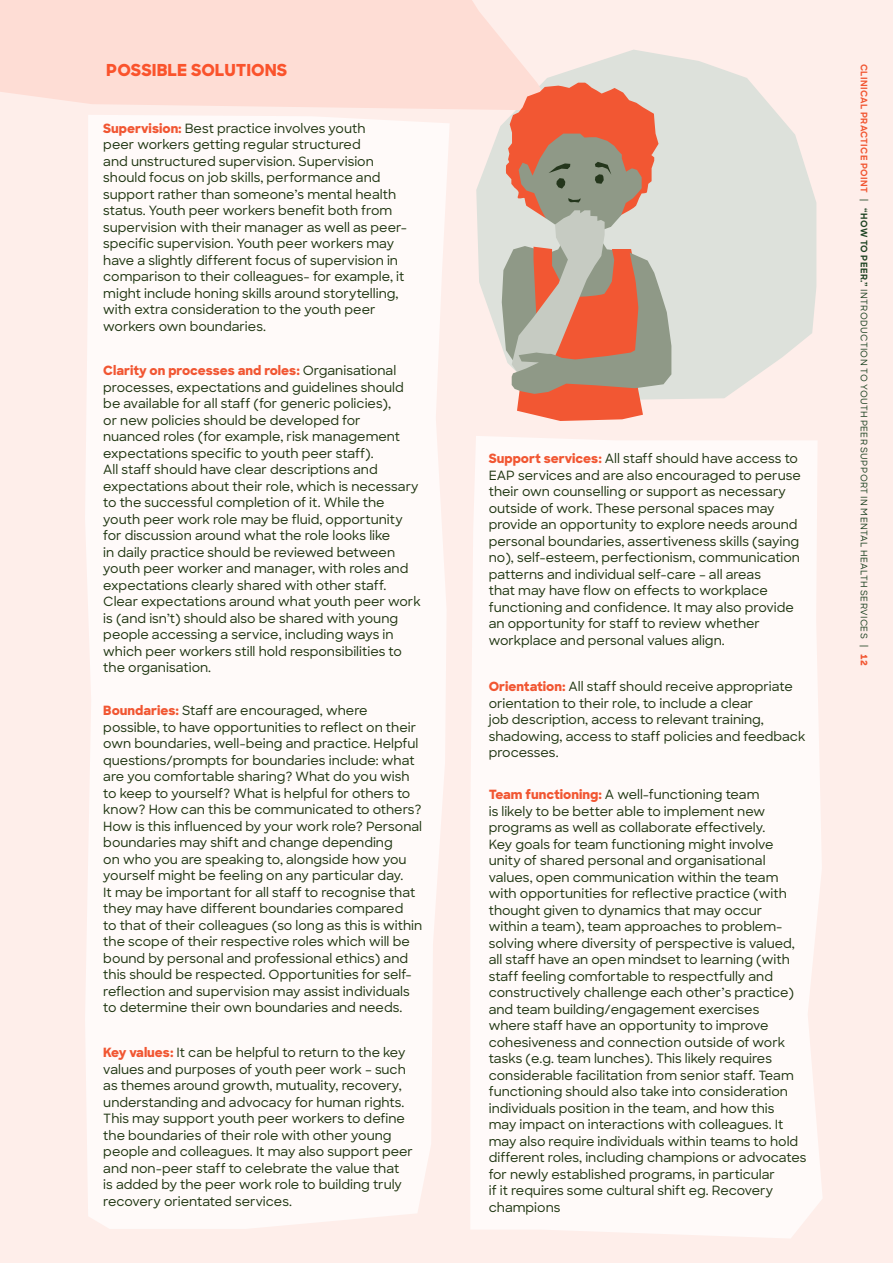
<style>
.page{position:relative;width:893px;height:1263px;background:#feeeea}
.page>*{position:absolute;margin:0;border:0;box-sizing:border-box;transform-origin:0 0}
.t1{font:800 16.5px "Sharp Sans";color:#fa532c}
.t2{font:500 12.75px/16.5px "Sharp Sans";color:#1e3510}
.t3{font:500 9px "Sharp Sans";letter-spacing:.045em;color:#1c4221}
.s1{font-weight:800;color:#f15632}
.s2{font-weight:700;color:#f15632}
.s3{font-weight:700}
</style>
<div class="page">
<svg style="left:476px;top:50px;width:340px;height:349px;fill:#dde1db"></svg>
<svg style="left:0;top:0;width:554px;height:111px;background:#fdded7"></svg>
<div style="left:85px;top:115px;width:364px;height:1114px;background:#fffaf9"></div>
<div style="left:471px;top:436px;width:351px;height:802px;background:#fffaf9"></div>
<svg style="left:502px;top:83px;width:169px;height:338px;background:#c99884"></svg>
<p class="t1" style="left:106px;top:58px;width:183px">POSSIBLE SOLUTIONS</p>
<p class="t2" style="left:103px;top:119px;width:305px"><span class="s1">Supervision:</span> Best practice involves youth<br>peer workers getting regular structured<br>and unstructured supervision. Supervision should focus on job skills, performance and support rather than someone’s mental health status. Youth peer workers benefit both from supervision with their manager as well as peer&shy;specific supervision. Youth peer workers may have a slightly different focus of supervision in comparison to their colleagues- for example, it might include honing skills around storytelling, with extra consideration to the youth peer workers own boundaries.</p>
<p class="t2" style="left:103px;top:362px;width:319px"><span class="s1">Clarity on processes and roles:</span> Organisational processes, expectations and guidelines should be available for all staff (for generic policies),<br>or new policies should be developed for nuanced roles (for example, risk management expectations specific to youth peer staff).<br>All staff should have clear descriptions and expectations about their role, which is necessary to the successful completion of it. While the youth peer work role may be fluid, opportunity for discussion around what the role looks like<br>in daily practice should be reviewed between youth peer worker and manager, with roles and expectations clearly shared with other staff.<br>Clear expectations around what youth peer work is (and isn’t) should also be shared with young people accessing a service, including ways in which peer workers still hold responsibilities to the organisation.</p>
<p class="t2" style="left:103px;top:702px;width:320px"><span class="s1">Boundaries:</span> Staff are encouraged, where possible, to have opportunities to reflect on their own boundaries, well-being and practice. Helpful questions/prompts for boundaries include: what are you comfortable sharing? What do you wish to keep to yourself? What is helpful for others to know? How can this be communicated to others?<br>How is this influenced by your work role? Personal boundaries may shift and change depending<br>on who you are speaking to, alongside how you yourself might be feeling on any particular day.<br>It may be important for all staff to recognise that they may have different boundaries compared<br>to that of their colleagues (so long as this is within the scope of their respective roles which will be bound by personal and professional ethics) and this should be respected. Opportunities for self&shy;reflection and supervision may assist individuals to determine their own boundaries and needs.</p>
<p class="t2" style="left:103px;top:1043px;width:311px"><span class="s1">Key values:</span> It can be helpful to return to the key values and purposes of youth peer work – such as themes around growth, mutuality, recovery, understanding and advocacy for human rights.<br>This may support youth peer workers to define the boundaries of their role with other young people and colleagues. It may also support peer and non-peer staff to celebrate the value that<br>is added by the peer work role to building truly recovery orientated services.</p>
<p class="t2" style="left:489px;top:450px;width:314px"><span class="s1">Support services:</span> All staff should have access to EAP services and are also encouraged to peruse their own counselling or support as necessary outside of work. These personal spaces may provide an opportunity to explore needs around personal boundaries, assertiveness skills (saying no), self-esteem, perfectionism, communication patterns and individual self-care – all areas<br>that may have flow on effects to workplace functioning and confidence. It may also provide an opportunity for staff to review whether workplace and personal values align.</p>
<p class="t2" style="left:489px;top:678px;width:318px"><span class="s1">Orientation:</span> All staff should receive appropriate orientation to their role, to include a clear<br>job description, access to relevant training, shadowing, access to staff policies and feedback processes.</p>
<p class="t2" style="left:489px;top:786px;width:319px"><span class="s1">Team functioning:</span> A well-functioning team<br>is likely to be better able to implement new programs as well as collaborate effectively.<br>Key goals for team functioning might involve unity of shared personal and organisational values, open communication within the team with opportunities for reflective practice (with thought given to dynamics that may occur<br>within a team), team approaches to problem&shy;solving where diversity of perspective is valued, all staff have an open mindset to learning (with staff feeling comfortable to respectfully and constructively challenge each other’s practice) and team building/engagement exercises<br>where staff have an opportunity to improve cohesiveness and connection outside of work tasks (e.g. team lunches). This likely requires considerable facilitation from senior staff. Team functioning should also take into consideration individuals position in the team, and how this<br>may impact on interactions with colleagues. It may also require individuals within teams to hold different roles, including champions or advocates for newly established programs, in particular<br>if it requires some cultural shift eg. Recovery champions</p>
<p class="t3" style="left:871px;top:64px;width:604px;rotate:90deg"><span class="s2">CLINICAL PRACTICE POINT</span> | <span class="s3">“HOW TO PEER.”</span> INTRODUCTION TO YOUTH PEER SUPPORT IN MENTAL HEALTH SERVICES | <span class="s1">12</span></p>
</div>
